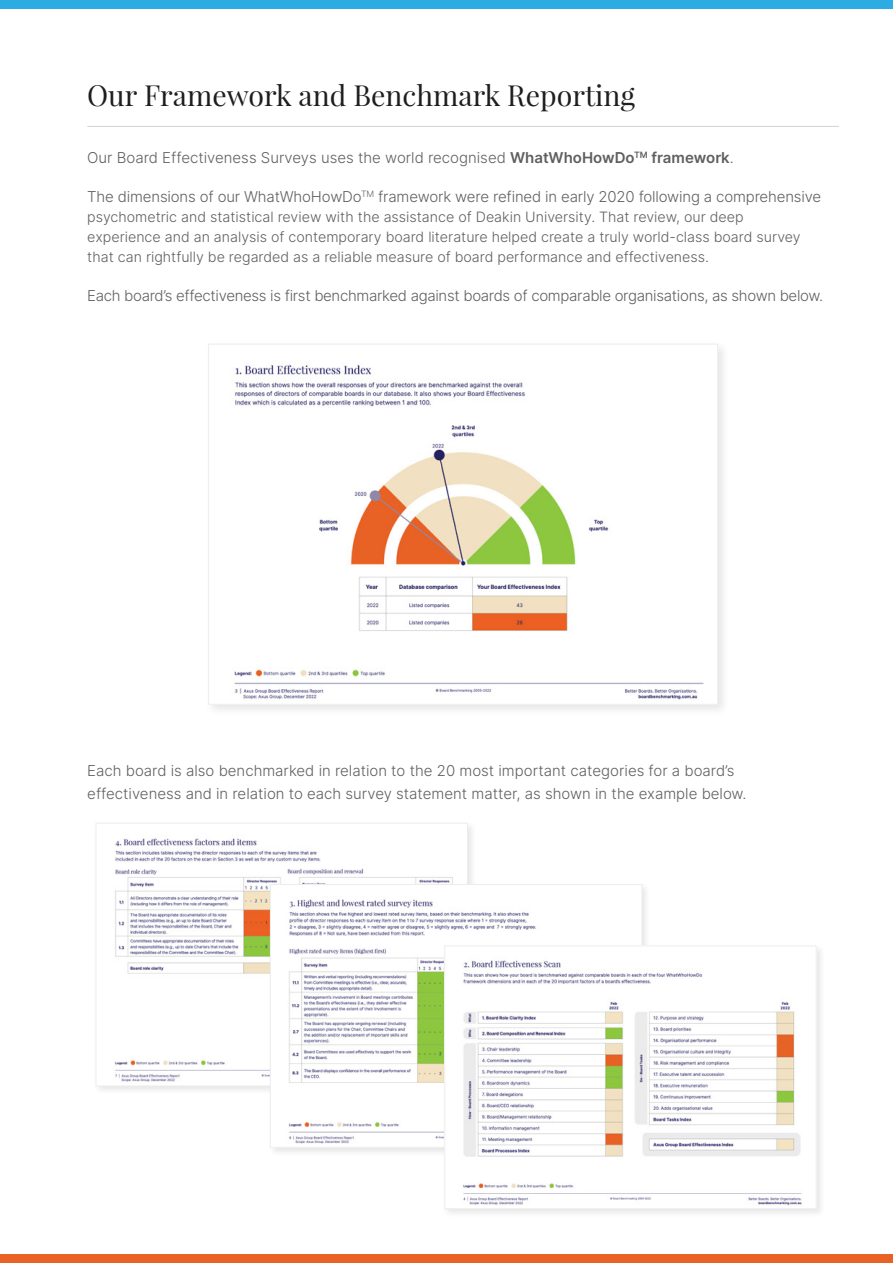
<style>
.page{position:relative;width:893px;height:1263px;background:#fff}
.page>*{position:absolute;margin:0;border:0;box-sizing:border-box;transform-origin:0 0}
.t1{font:28.5px "Playfair Display";color:#1d1f1f}
.t2{font:300 15px/22.5px "Inter";letter-spacing:-.01em;color:#5f5f5f}
.t3{font:300 14.25px/20.2px "Inter";color:#5f5f5f}
.s1{font-weight:600}
</style>
<div class="page">
<div style="left:0;top:1254px;width:893px;height:9px;background:#e86225"></div>
<hr style="left:87px;top:126px;width:752px;height:1px;background:#d1d3d4">
<div style="left:0;top:0;width:893px;height:9px;background:#2cace2"></div>
<div style="left:93px;top:820px;width:384px;height:275px;background:#f7f7f7"></div>
<img style="left:98px;top:825px;width:368px;height:259px">
<div style="left:267px;top:882px;width:384px;height:275px;background:#000;opacity:.1"></div>
<img style="left:272px;top:886px;width:368px;height:259px">
<div style="left:442px;top:943px;width:384px;height:275px;background:#f4f4f4"></div>
<img style="left:446px;top:948px;width:368px;height:259px">
<div style="left:444px;top:946px;width:372px;height:263px;border:1px solid #ededee"></div>
<div style="left:205px;top:341px;width:526px;height:376px;background:#000;opacity:.1"></div>
<img style="left:210px;top:346px;width:506px;height:357px">
<h1 class="t1" style="left:87px;top:78px;width:550px">Our Framework and Benchmark Reporting</h1>
<p class="t2" style="left:87px;top:146px;width:648px">Our Board Effectiveness Surveys uses the world recognised <span class="s1">WhatWhoHowDo</span><sup>TM</sup> <span class="s1">framework</span>.</p>
<p class="t2" style="left:87px;top:185px;width:735px">The dimensions of our WhatWhoHowDo<sup>TM</sup> framework were refined in early 2020 following a comprehensive</p>
<p class="t3" style="left:87px;top:206px;width:715px">psychometric and statistical review with the assistance of Deakin University. That review, our deep experience and an analysis of contemporary board literature helped create a truly world-class board survey that can rightfully be regarded as a reliable measure of board performance and effectiveness.</p>
<p class="t2" style="left:87px;top:284px;width:737px">Each board’s effectiveness is first benchmarked against boards of comparable organisations, as shown below.</p>
<p class="t2" style="left:87px;top:759px;width:661px">Each board is also benchmarked in relation to the 20 most important categories for a board’s effectiveness and in relation to each survey statement matter, as shown in the example below.</p>
</div>
